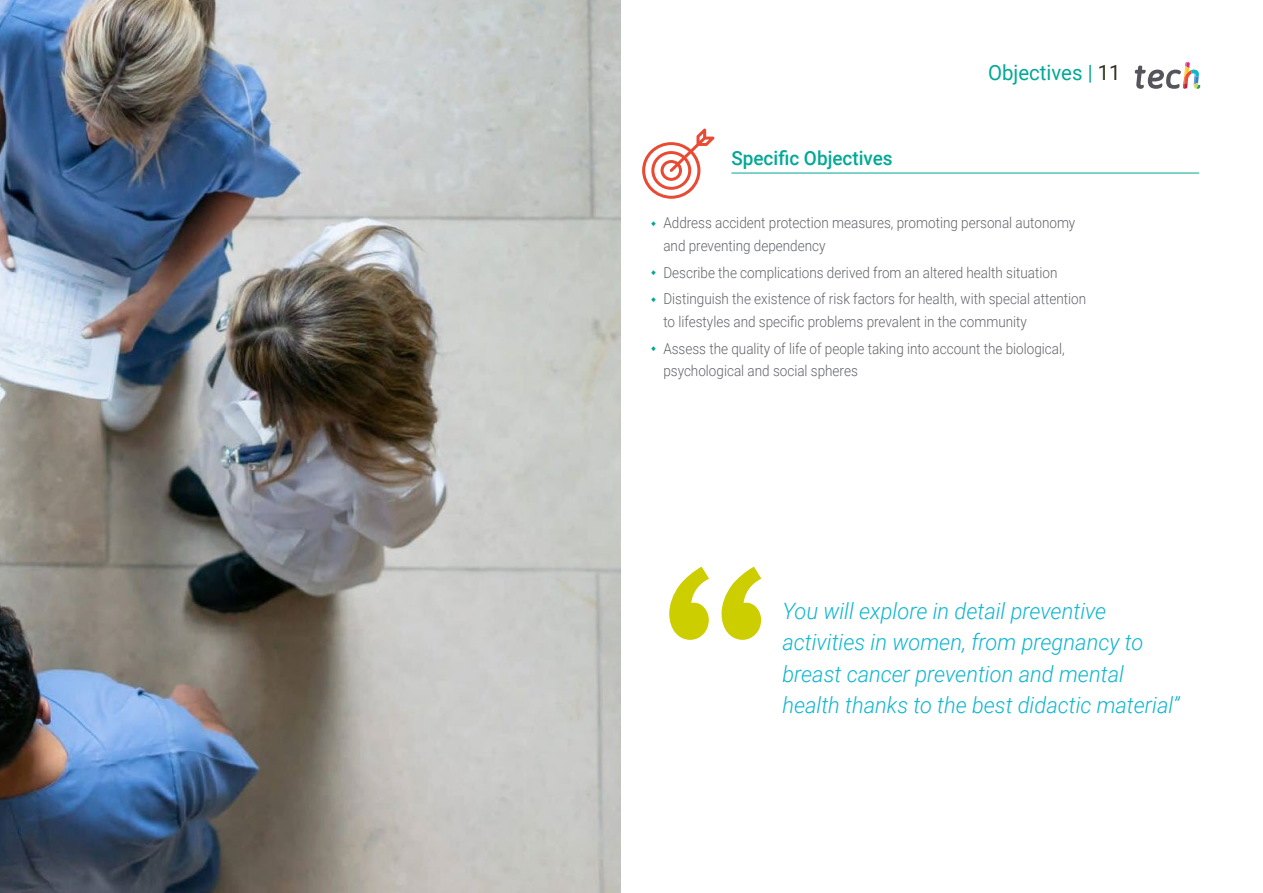
<style>
.page{position:relative;width:1263px;height:893px;background:#fff}
.page>*{position:absolute;margin:0;border:0;box-sizing:border-box;transform-origin:0 0}
.t1{font:italic 300 22.5px/31.5px "Roboto";color:#0fb6cf}
.t2{font:21px "Roboto";color:#00a996}
.t3{font:500 19.5px "Roboto";color:#00a996}
.t4{font:300 15px/26.7px "Roboto";color:#61646a;scale:.9 1}
.s1{color:#312e20}
</style>
<div class="page">
<hr style="left:731px;top:173px;width:468px;height:1px;background:#00a996">
<svg style="left:642px;top:128px;width:72px;height:71px"></svg>
<img style="left:0;top:0;width:621px;height:893px">
<svg style="left:1135px;top:62px;width:65px;height:27px"></svg>
<svg style="left:669px;top:567px;width:92px;height:73px"></svg>
<h3 class="t3" style="left:731px;top:144px;width:163px">Specific Objectives</h3>
<h2 class="t2" style="left:988px;top:57px;width:134px">Objectives | <span class="s1">11</span></h2>
<p class="t4" style="left:663px;top:211px;width:459px;line-height:22.5px">Address accident protection measures, promoting personal autonomy and preventing dependency</p>
<p class="t4" style="left:663px;top:258px;width:471px">Describe the complications derived from an altered health situation<br>Distinguish the existence of risk factors for health, with special attention</p>
<p class="t4" style="left:663px;top:308px;width:447px">to lifestyles and specific problems prevalent in the community<br>Assess the quality of life of people taking into account the biological,</p>
<p class="t4" style="left:663px;top:357px;width:218px">psychological and social spheres</p>
<h1 class="t1" style="left:782px;top:594px;width:399px">You will explore in detail preventive activities in women, from pregnancy to breast cancer prevention and mental health thanks to the best didactic material”</h1>
</div>
